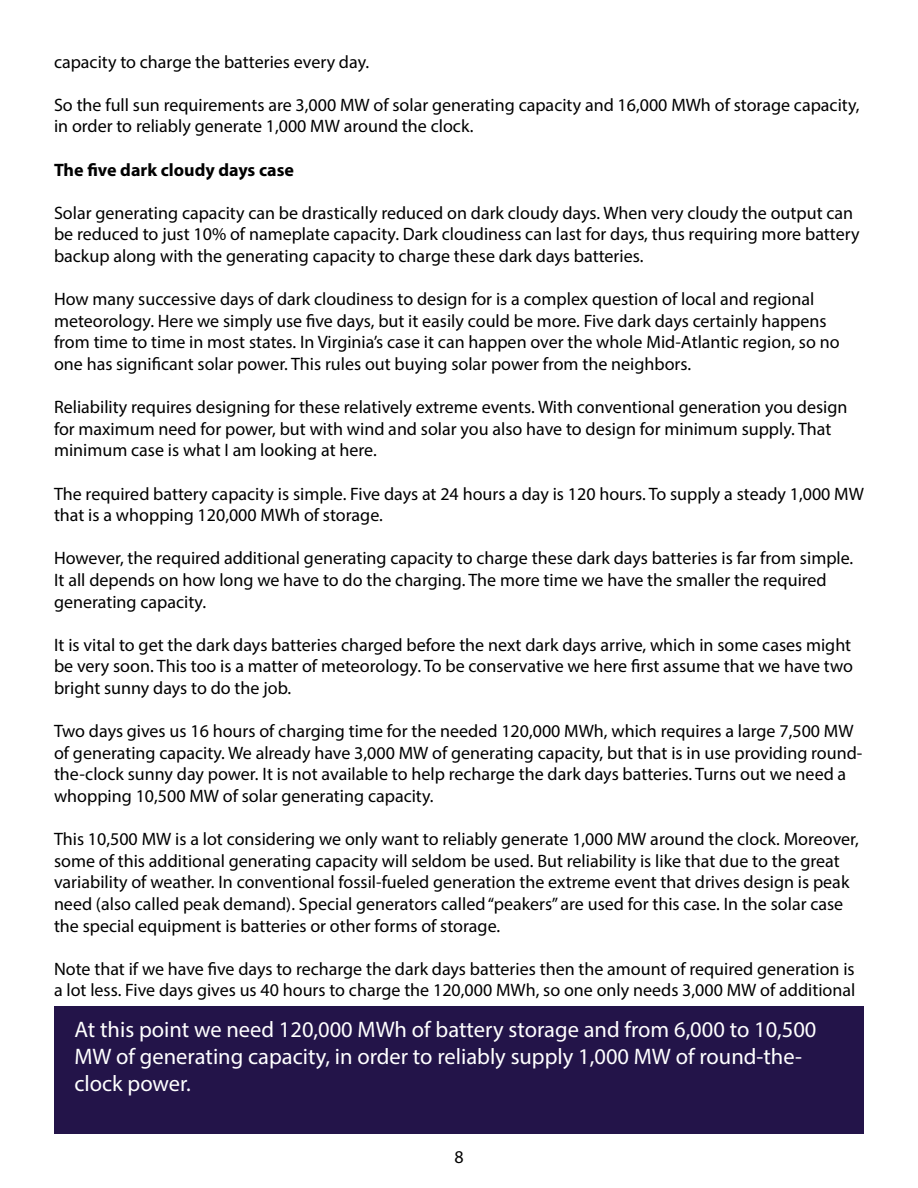
<style>
.page{position:relative;width:918px;height:1188px;background:#fff}
.page>*{position:absolute;margin:0;border:0;box-sizing:border-box;transform-origin:0 0}
.t1{font:22.5px/27px "Myriad Pro";color:#fff}
.t2{font:18px/21.6px "Myriad Pro";color:#000}
.t3{font:700 18px "Myriad Pro";color:#000}
</style>
<div class="page">
<div style="left:54px;top:1006px;width:810px;height:128px;background:#231449"></div>
<p class="t2" style="left:54px;top:50px;width:317px">capacity to charge the batteries every day.</p>
<p class="t2" style="left:54px;top:94px;width:807px">So the full sun requirements are 3,000 MW of solar generating capacity and 16,000 MWh of storage capacity, in order to reliably generate 1,000 MW around the clock.</p>
<p class="t3" style="left:54px;top:158px;width:242px">The five dark cloudy days case</p>
<p class="t2" style="left:54px;top:202px;width:807px">Solar generating capacity can be drastically reduced on dark cloudy days. When very cloudy the output can be reduced to just 10% of nameplate capacity. Dark cloudiness can last for days, thus requiring more battery backup along with the generating capacity to charge these dark days batteries.</p>
<p class="t2" style="left:54px;top:288px;width:787px">How many successive days of dark cloudiness to design for is a complex question of local and regional meteorology. Here we simply use five days, but it easily could be more. Five dark days certainly happens from time to time in most states. In Virginia’s case it can happen over the whole Mid-Atlantic region, so no one has significant solar power. This rules out buying solar power from the neighbors.</p>
<p class="t2" style="left:54px;top:396px;width:795px">Reliability requires designing for these relatively extreme events. With conventional generation you design for maximum need for power, but with wind and solar you also have to design for minimum supply. That minimum case is what I am looking at here.</p>
<p class="t2" style="left:54px;top:482px;width:812px">The required battery capacity is simple. Five days at 24 hours a day is 120 hours. To supply a steady 1,000 MW that is a whopping 120,000 MWh of storage.</p>
<p class="t2" style="left:54px;top:547px;width:801px">However, the required additional generating capacity to charge these dark days batteries is far from simple.<br>It all depends on how long we have to do the charging. The more time we have the smaller the required generating capacity.</p>
<p class="t2" style="left:54px;top:634px;width:801px;text-align:justify">It is vital to get the dark days batteries charged before the next dark days arrive, which in some cases might be very soon. This too is a matter of meteorology. To be conservative we here first assume that we have two bright sunny days to do the job.</p>
<p class="t2" style="left:54px;top:720px;width:810px">Two days gives us 16 hours of charging time for the needed 120,000 MWh, which requires a large 7,500 MW of generating capacity. We already have 3,000 MW of generating capacity, but that is in use providing round&shy;the-clock sunny day power. It is not available to help recharge the dark days batteries. Turns out we need a whopping 10,500 MW of solar generating capacity.</p>
<p class="t2" style="left:54px;top:828px;width:806px">This 10,500 MW is a lot considering we only want to reliably generate 1,000 MW around the clock. Moreover, some of this additional generating capacity will seldom be used. But reliability is like that due to the great variability of weather. In conventional fossil-fueled generation the extreme event that drives design is peak need (also called peak demand). Special generators called “peakers” are used for this case. In the solar case the special equipment is batteries or other forms of storage.</p>
<p class="t2" style="left:54px;top:958px;width:803px">Note that if we have five days to recharge the dark days batteries then the amount of required generation is a lot less. Five days gives us 40 hours to charge the 120,000 MWh, so one only needs 3,000 MW of additional</p>
<p class="t1" style="left:74px;top:1016px;width:744px">At this point we need 120,000 MWh of battery storage and from 6,000 to 10,500<br>MW of generating capacity, in order to reliably supply 1,000 MW of round-the&shy;clock power.</p>
<p class="t2" style="left:454px;top:1145px;width:11px">8</p>
</div>
